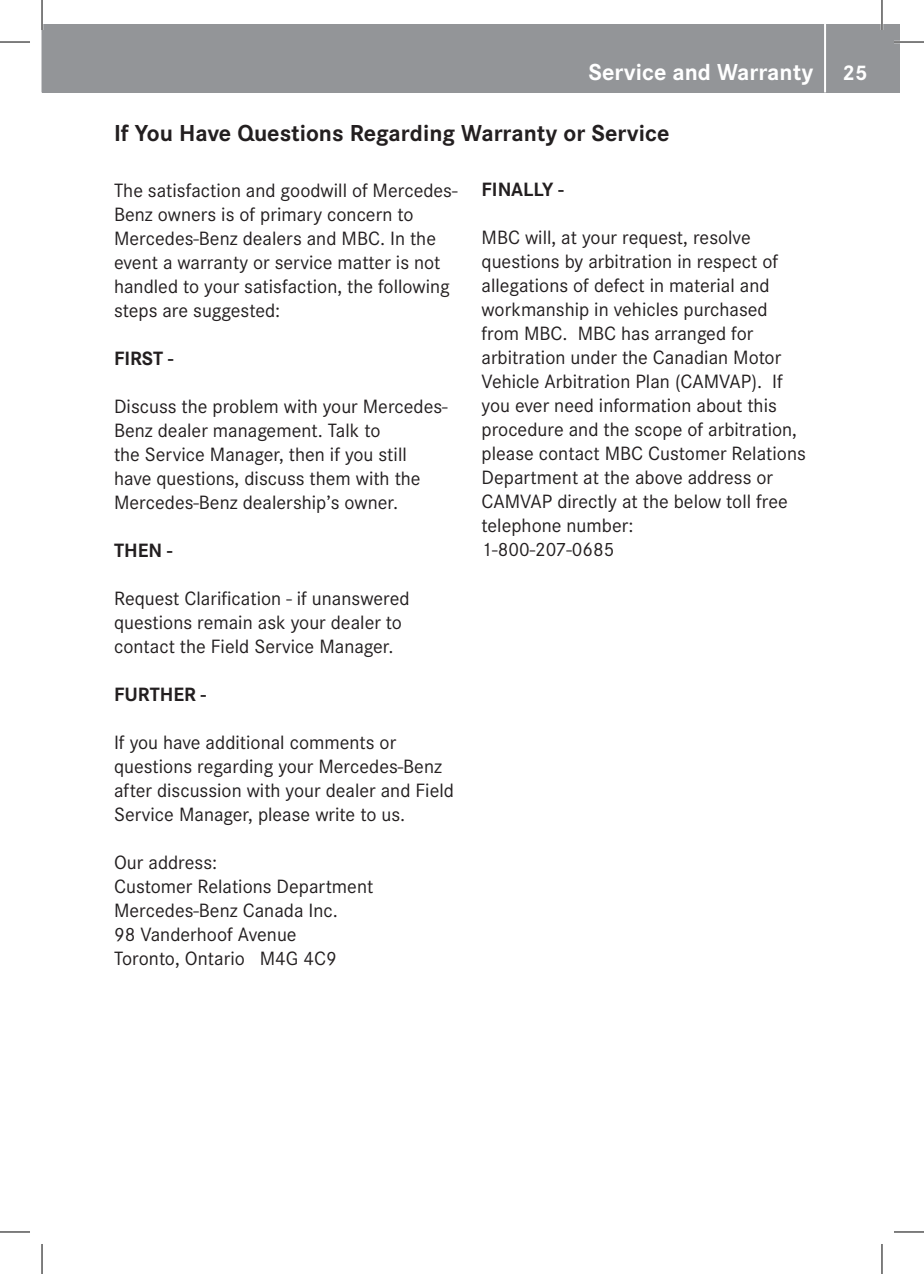
<style>
.page{position:relative;width:924px;height:1274px;background:#fff}
.page>*{position:absolute;margin:0;border:0;box-sizing:border-box;transform-origin:0 0}
.t1{font:700 24px "Corporate S";color:#231f20}
.t2{font:700 24px "Corporate S";color:#fff}
.t3{font:20px/24px "Corporate S";color:#231f20}
.t4{font:700 20px "Corporate S";color:#231f20}
.s1{font-size:22px}
</style>
<div class="page">
<div style="left:42px;top:24px;width:858px;height:68px;background:#939598"></div>
<hr style="left:824px;top:24px;width:2px;height:68px;background:#fff">
<hr style="left:894px;top:41px;width:30px;height:2px;background:#fff">
<hr style="left:880px;top:0;width:3px;height:30px;background:#fff">
<hr style="left:0;top:42px;width:30px;height:1px;background:#000">
<hr style="left:894px;top:42px;width:30px;height:1px;background:#000">
<hr style="left:0;top:1231px;width:30px;height:1px;background:#000">
<hr style="left:894px;top:1231px;width:30px;height:1px;background:#000">
<hr style="left:42px;top:0;width:1px;height:30px;background:#000">
<hr style="left:42px;top:1243px;width:1px;height:30px;background:#000">
<hr style="left:881px;top:0;width:1px;height:30px;background:#000">
<hr style="left:881px;top:1243px;width:1px;height:30px;background:#000">
<p class="t2" style="left:588px;top:63px;width:281px">Service and Warranty <span class="s1">25</span></p>
<p class="t1" style="left:114px;top:125px;width:557px">If You Have Questions Regarding Warranty or Service</p>
<p class="t3" style="left:114px;top:179px;width:344px">The satisfaction and goodwill of Mercedes-Benz owners is of primary concern to Mercedes-Benz dealers and MBC . In the event a warranty or service matter is not handled to your satisfaction, the following steps are suggested:</p>
<p class="t4" style="left:114px;top:351px;width:61px">FIRST -</p>
<p class="t3" style="left:114px;top:395px;width:335px">Discuss the problem with your Mercedes-Benz dealer management . Talk to<br>the Service Manager, then if you still have questions, discuss them with the Mercedes-Benz dealership’s owner .</p>
<p class="t4" style="left:114px;top:543px;width:60px">THEN -</p>
<p class="t3" style="left:114px;top:587px;width:297px">Request Clarification - if unanswered questions remain ask your dealer to contact the Field Service Manager .</p>
<p class="t4" style="left:114px;top:687px;width:94px">FURTHER -</p>
<p class="t3" style="left:114px;top:731px;width:341px">If you have additional comments or questions regarding your Mercedes-Benz after discussion with your dealer and Field Service Manager, please write to us .</p>
<p class="t3" style="left:114px;top:851px;width:261px">Our address:<br>Customer Relations Department<br>Mercedes-Benz Canada Inc .<br>98 Vanderhoof Avenue<br>Toronto, Ontario M4G 4C9</p>
<p class="t4" style="left:481px;top:182px;width:84px">FINALLY -</p>
<p class="t3" style="left:481px;top:227px;width:326px">MBC will, at your request, resolve questions by arbitration in respect of allegations of defect in material and workmanship in vehicles purchased from MBC . MBC has arranged for arbitration under the Canadian Motor Vehicle Arbitration Plan (CAMVAP) . If you ever need information about this procedure and the scope of arbitration, please contact MBC Customer Relations Department at the above address or CAMVAP directly at the below toll free telephone number:<br>1-800-207-0685</p>
</div>
